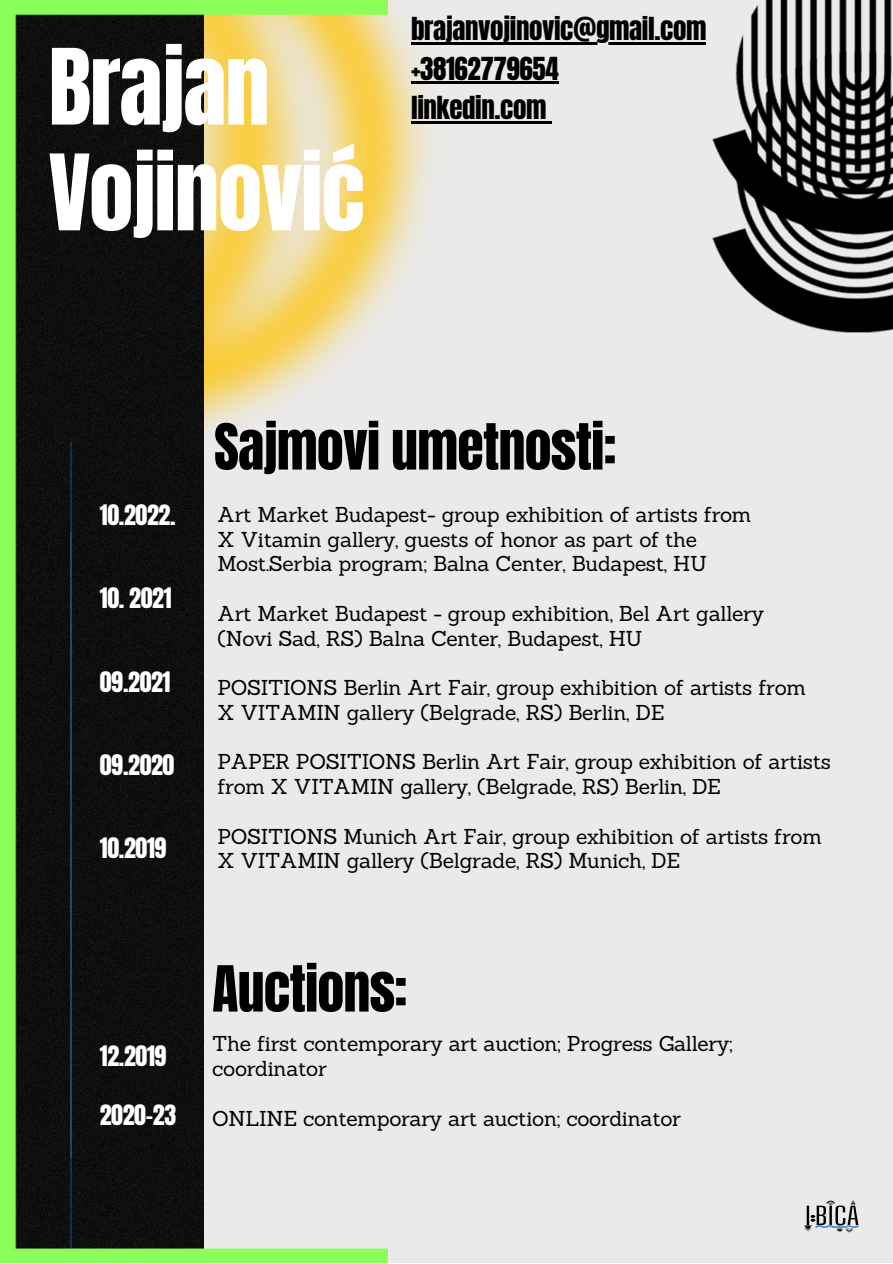
<style>
.page{position:relative;width:893px;height:1264px;background:#fff}
.page>*{position:absolute;margin:0;border:0;box-sizing:border-box;transform-origin:0 0}
.t1{font:89.25px "Anton";letter-spacing:-.015em;color:#fff}
.t2{font:54px "Anton";letter-spacing:-.015em;color:#000}
.t3{font:27px/39.3px "Anton";letter-spacing:-.015em;color:#000}
.t4{font:24px "Anton";letter-spacing:-.015em;color:#fff}
.t5{font:21px/24.8px "Sanchez";letter-spacing:-.015em;color:#000}
</style>
<div class="page">
<div style="left:0;top:0;width:892px;height:1262px;background:#eaeaea"></div>
<img style="left:388px;top:0;width:58px;height:300px">
<img style="left:803px;top:1200px;width:55px;height:32px">
<hr style="left:411px;top:42px;width:295px;height:3px;background:#000">
<hr style="left:411px;top:82px;width:147px;height:2px;background:#000">
<hr style="left:411px;top:121px;width:135px;height:2px;background:#000">
<svg style="left:546px;top:121px;width:6px;height:2px"></svg>
<img style="left:0;top:0;width:388px;height:1262px">
<img style="left:601px;top:0;width:291px;height:333px">
<p class="t1" style="left:49px;top:23px;width:223px">Brajan</p>
<p class="t1" style="left:49px;top:129px;width:318px">Vojinović</p>
<p class="t3" style="left:411px;top:10px;width:297px">brajanvojinovic@gmail.com +38162779654</p>
<p class="t3" style="left:411px;top:88px;width:137px">linkedin.com</p>
<p class="t4" style="left:100px;top:498px;width:77px">10.2022.</p>
<p class="t4" style="left:100px;top:581px;width:73px">10. 2021</p>
<p class="t4" style="left:100px;top:664px;width:72px">09.2021</p>
<p class="t4" style="left:100px;top:747px;width:76px">09.2020</p>
<p class="t4" style="left:100px;top:830px;width:68px">10.2019</p>
<p class="t4" style="left:100px;top:1038px;width:68px">12.2019</p>
<p class="t4" style="left:100px;top:1098px;width:78px">2020-23</p>
<p class="t2" style="left:214px;top:408px;width:404px">Sajmovi umetnosti:</p>
<p class="t5" style="left:217px;top:502px;width:535px">Art Market Budapest- group exhibition of artists from</p>
<p class="t5" style="left:217px;top:526px;width:481px">X Vitamin gallery, guests of honor as part of the</p>
<p class="t5" style="left:217px;top:551px;width:491px">Most.Serbia program; Balna Center, Budapest, HU</p>
<p class="t5" style="left:217px;top:601px;width:548px">Art Market Budapest - group exhibition, Bel Art gallery</p>
<p class="t5" style="left:217px;top:625px;width:427px">(Novi Sad, RS) Balna Center, Budapest, HU</p>
<p class="t5" style="left:217px;top:675px;width:590px">POSITIONS Berlin Art Fair, group exhibition of artists from</p>
<p class="t5" style="left:217px;top:699px;width:448px">X VITAMIN gallery (Belgrade, RS) Berlin, DE</p>
<p class="t5" style="left:217px;top:749px;width:615px">PAPER POSITIONS Berlin Art Fair, group exhibition of artists from X VITAMIN gallery, (Belgrade, RS) Berlin, DE</p>
<p class="t5" style="left:217px;top:823px;width:606px">POSITIONS Munich Art Fair, group exhibition of artists from<br>X VITAMIN gallery (Belgrade, RS) Munich, DE</p>
<p class="t2" style="left:212px;top:950px;width:197px">Auctions:</p>
<p class="t5" style="left:212px;top:1031px;width:522px">The first contemporary art auction; Progress Gallery; coordinator</p>
<p class="t5" style="left:212px;top:1105px;width:470px">ONLINE contemporary art auction; coordinator</p>
</div>
